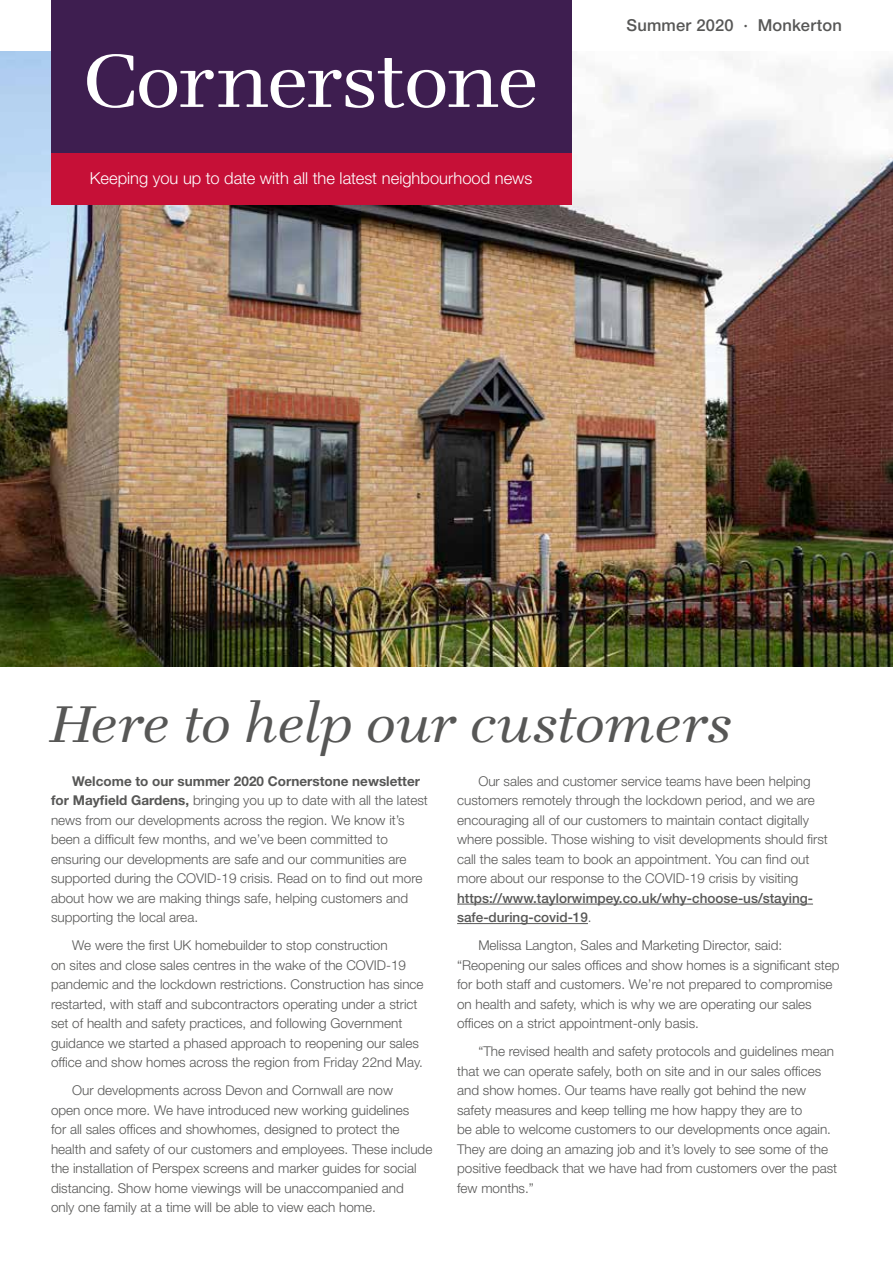
<style>
.page{position:relative;width:893px;height:1263px;background:#fff}
.page>*{position:absolute;margin:0;border:0;box-sizing:border-box;transform-origin:0 0}
.t1{font:72px "Teimer LOT";letter-spacing:-.03em;color:#fff}
.t2{font:italic 49.5px "Teimer LOT";letter-spacing:-.015em;color:#575756}
.t3{font:300 16.5px "Helvetica Neue LT Std";color:#fff}
.t4{font:500 16.5px "Helvetica Neue LT Std";letter-spacing:.015em;color:#575756}
.t5{font:300 13.5px/19.5px "Helvetica Neue LT Std";color:#575756}
.t6{font:500 13.5px/19.5px "Helvetica Neue LT Std";color:#575756}
.s1{font-weight:700}
.s2{font-weight:300}
</style>
<div class="page">
<img style="left:0;top:51px;width:893px;height:615px">
<div style="left:51px;top:0;width:520px;height:153px;background:#3e1e50"></div>
<div style="left:51px;top:153px;width:520px;height:51px;background:#c61037"></div>
<hr style="left:457px;top:904px;width:356px;height:1px;background:#575756">
<hr style="left:457px;top:923px;width:131px;height:1px;background:#575756">
<h1 class="t1" style="left:85px;top:30px;width:454px">Cornerstone</h1>
<p class="t3" style="left:90px;top:169px;width:444px">Keeping you up to date with all the latest neighbourhood news</p>
<p class="t4" style="left:626px;top:16px;width:217px">Summer 2020 · Monkerton</p>
<h2 class="t2" style="left:51px;top:689px;width:684px">Here to help our customers</h2>
<p class="t5" style="left:51px;top:771px;width:378px;text-indent:21px"><span class="s1">Welcome to our summer 2020 Cornerstone newsletter for Mayfield Gardens,</span> bringing you up to date with all the latest news from our developments across the region. We know it’s been a difficult few months, and we’ve been committed to ensuring our developments are safe and our communities are supported during the COVID-19 crisis. Read on to find out more about how we are making things safe, helping customers and supporting the local area.</p>
<p class="t5" style="left:51px;top:935px;width:374px;text-indent:21px">We were the first UK homebuilder to stop construction<br>on sites and close sales centres in the wake of the COVID-19 pandemic and the lockdown restrictions. Construction has since restarted, with staff and subcontractors operating under a strict set of health and safety practices, and following Government guidance we started a phased approach to reopening our sales office and show homes across the region from Friday 22nd May.</p>
<p class="t5" style="left:51px;top:1080px;width:383px;text-indent:21px">Our developments across Devon and Cornwall are now<br>open once more. We have introduced new working guidelines<br>for all sales offices and showhomes, designed to protect the health and safety of our customers and employees. These include the installation of Perspex screens and marker guides for social distancing. Show home viewings will be unaccompanied and<br>only one family at a time will be able to view each home.</p>
<p class="t5" style="left:457px;top:771px;width:372px;text-indent:21px">Our sales and customer service teams have been helping customers remotely through the lockdown period, and we are encouraging all of our customers to maintain contact digitally where possible. Those wishing to visit developments should first call the sales team to book an appointment. You can find out more about our response to the COVID-19 crisis by visiting</p>
<p class="t6" style="left:457px;top:888px;width:357px">https://www.taylorwimpey.co.uk/why-choose-us/staying&shy;safe-during-covid-19<span class="s2">.</span></p>
<p class="t5" style="left:457px;top:935px;width:384px;text-indent:21px">Melissa Langton, Sales and Marketing Director, said: “Reopening our sales offices and show homes is a significant step for both staff and customers. We’re not prepared to compromise on health and safety, which is why we are operating our sales offices on a strict appointment-only basis.</p>
<p class="t5" style="left:457px;top:1041px;width:382px;text-indent:21px">“The revised health and safety protocols and guidelines mean that we can operate safely, both on site and in our sales offices and show homes. Our teams have really got behind the new safety measures and keep telling me how happy they are to<br>be able to welcome customers to our developments once again.<br>They are doing an amazing job and it’s lovely to see some of the positive feedback that we have had from customers over the past few months.”</p>
</div>
